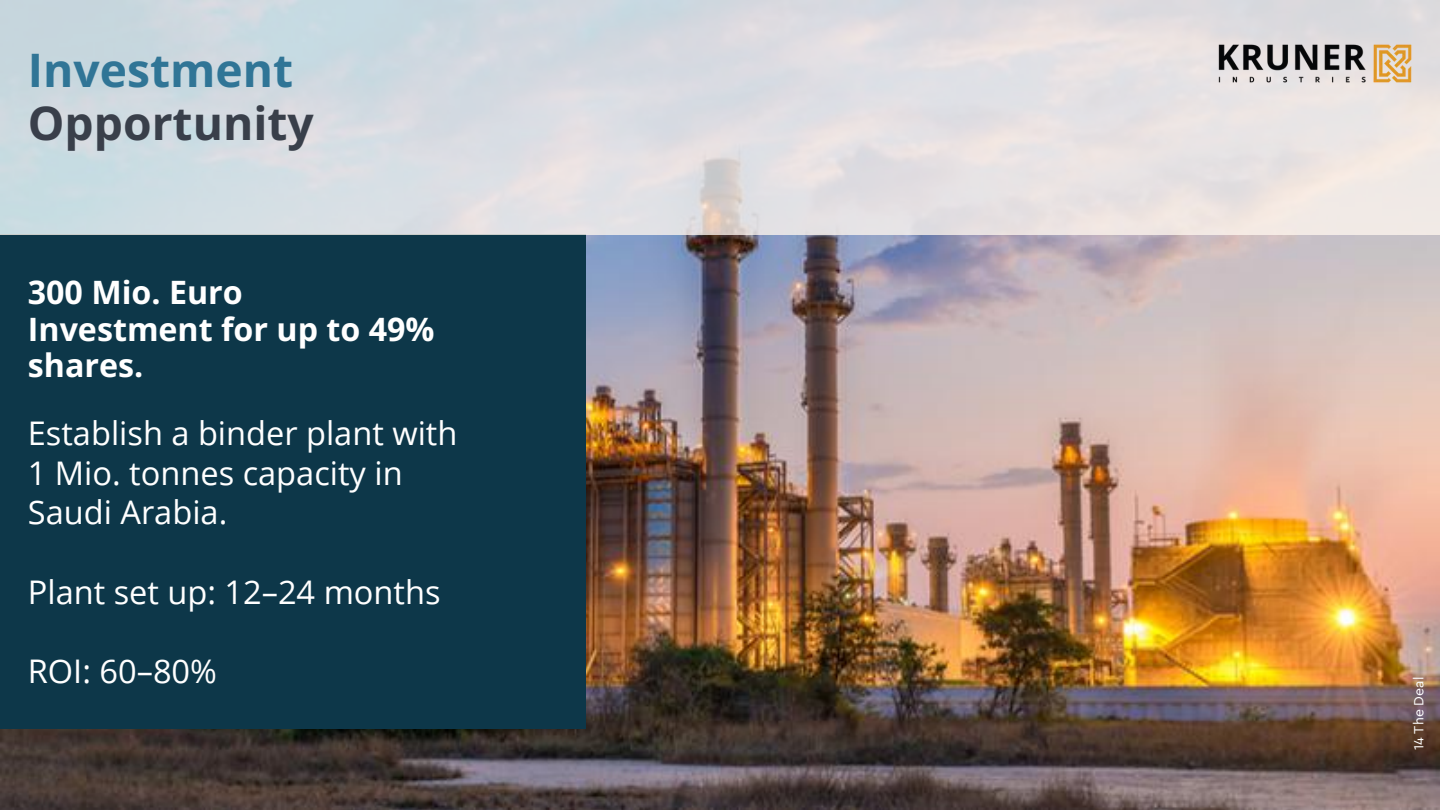
<style>
.page{position:relative;width:1440px;height:810px;background:#fff}
.page>*{position:absolute;margin:0;border:0;box-sizing:border-box;transform-origin:0 0}
.t1{font:700 46.2px "Open Sans";color:#393f4a}
.t2{font:700 46.2px "Open Sans";color:#307596}
.t3{font:32.6px/39.8px "Open Sans";color:#fff}
.t4{font:700 32.2px/36.3px "Open Sans";color:#fff}
.t5{font:14px "Cera PRO";color:#fff}
</style>
<div class="page">
<img style="left:0;top:234px;width:1440px;height:576px">
<div style="left:0;top:234px;width:586px;height:495px;background:#0d3749"></div>
<svg style="left:0;top:0;width:1440px;height:234px;background:#dbdde1"></svg>
<img style="left:1209px;top:28px;width:211px;height:71px">
<h1 class="t2" style="left:28px;top:38px;width:267px">Investment</h1>
<h1 class="t1" style="left:28px;top:91px;width:287px">Opportunity</h1>
<p class="t4" style="left:28px;top:274px;width:408px">300 Mio. Euro<br>Investment for up to 49% shares.</p>
<p class="t3" style="left:28px;top:412px;width:431px">Establish a binder plant with<br>1 Mio. tonnes capacity in<br>Saudi Arabia.</p>
<p class="t3" style="left:28px;top:571px;width:414px">Plant set up: 12–24 months</p>
<p class="t3" style="left:28px;top:651px;width:191px">ROI: 60–80%</p>
<p class="t5" style="left:1412px;top:750px;width:75px;rotate:-90deg">14 The Deal</p>
</div>
